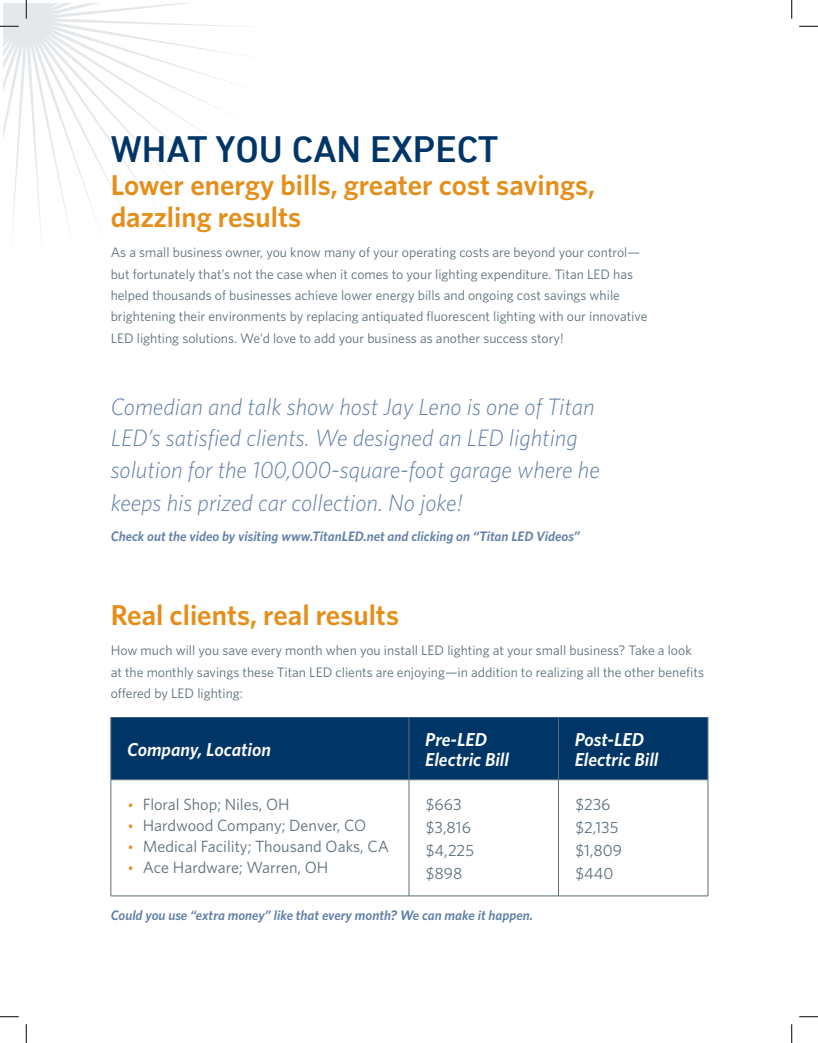
<style>
.page{position:relative;width:818px;height:1043px;background:#fff}
.page>*{position:absolute;margin:0;border:0;box-sizing:border-box;transform-origin:0 0}
.t1{font:500 37.5px "DIN Next W01";color:#003667}
.t2{font:600 28.75px "Whitney";color:#e58e19}
.t3{font:italic 300 23.75px/31.2px "Whitney";color:#6180a7}
.t4{font:italic 600 18.75px/20px "Whitney";color:#fff}
.t5{font:16.25px "Whitney";color:#5b6f7b}
.t6{font:13.75px/21.2px "Whitney";color:#5b6f7b}
.t7{font:italic 600 13.75px "Whitney";color:#6180a7}
.s1{font-size:13.75px;color:#e58e19}
</style>
<div class="page">
<svg style="left:4px;top:4px;width:239px;height:230px"></svg>
<div style="left:112px;top:717px;width:595px;height:62px;background:#003667"></div>
<hr style="left:111px;top:717px;width:1px;height:62px;background:#5b6f7b">
<hr style="left:409px;top:717px;width:1px;height:62px;background:#5b6f7b">
<hr style="left:558px;top:717px;width:1px;height:62px;background:#5b6f7b">
<hr style="left:707px;top:717px;width:1px;height:62px;background:#5b6f7b">
<hr style="left:111px;top:779px;width:298px;height:1px;background:#5b6f7b">
<hr style="left:111px;top:780px;width:1px;height:115px;background:#5b6f7b">
<hr style="left:409px;top:779px;width:149px;height:1px;background:#5b6f7b">
<hr style="left:409px;top:780px;width:1px;height:115px;background:#5b6f7b">
<hr style="left:558px;top:779px;width:150px;height:1px;background:#5b6f7b">
<hr style="left:558px;top:780px;width:1px;height:115px;background:#5b6f7b">
<hr style="left:707px;top:780px;width:1px;height:115px;background:#5b6f7b">
<hr style="left:111px;top:895px;width:298px;height:1px;background:#5b6f7b">
<hr style="left:409px;top:895px;width:149px;height:1px;background:#5b6f7b">
<hr style="left:558px;top:895px;width:150px;height:1px;background:#5b6f7b">
<svg style="left:0;top:25px;width:19px;height:2px"></svg>
<svg style="left:799px;top:25px;width:19px;height:2px"></svg>
<svg style="left:0;top:1016px;width:19px;height:1px"></svg>
<svg style="left:799px;top:1016px;width:19px;height:1px"></svg>
<svg style="left:25px;top:0;width:2px;height:19px"></svg>
<svg style="left:25px;top:1024px;width:2px;height:18px"></svg>
<svg style="left:791px;top:0;width:1px;height:19px"></svg>
<svg style="left:791px;top:1024px;width:1px;height:18px"></svg>
<p class="t1" style="left:111px;top:128px;width:389px">WHAT YOU CAN EXPECT</p>
<p class="t2" style="left:111px;top:166px;width:486px">Lower energy bills, greater cost savings,</p>
<p class="t2" style="left:111px;top:198px;width:192px">dazzling results</p>
<p class="t6" style="left:111px;top:242px;width:538px">As a small business owner, you know many of your operating costs are beyond your control— but fortunately that’s not the case when it comes to your lighting expenditure. Titan LED has helped thousands of businesses achieve lower energy bills and ongoing cost savings while brightening their environments by replacing antiquated fluorescent lighting with our innovative LED lighting solutions. We’d love to add your business as another success story!</p>
<p class="t3" style="left:111px;top:390px;width:490px">Comedian and talk show host Jay Leno is one of Titan<br>LED’s satisfied clients. We designed an LED lighting solution for the 100,000-square-foot garage where he</p>
<p class="t3" style="left:111px;top:486px;width:353px">keeps his prized car collection. No joke!</p>
<p class="t7" style="left:111px;top:527px;width:471px">Check out the video by visiting www.TitanLED.net and clicking on “Titan LED Videos”</p>
<p class="t2" style="left:111px;top:596px;width:290px">Real clients, real results</p>
<p class="t6" style="left:111px;top:639px;width:594px">How much will you save every month when you install LED lighting at your small business? Take a look at the monthly savings these Titan LED clients are enjoying—in addition to realizing all the other benefits offered by LED lighting:</p>
<p class="t4" style="left:127px;top:739px;width:145px">Company, Location</p>
<p class="t5" style="left:128px;top:793px;width:163px"><span class="s1">•</span> Floral Shop; Niles, OH</p>
<p class="t5" style="left:128px;top:814px;width:240px"><span class="s1">•</span> Hardwood Company; Denver, CO</p>
<p class="t5" style="left:128px;top:835px;width:263px"><span class="s1">•</span> Medical Facility; Thousand Oaks, CA</p>
<p class="t5" style="left:128px;top:857px;width:202px"><span class="s1">•</span> Ace Hardware; Warren, OH</p>
<p class="t4" style="left:425px;top:729px;width:63px">Pre-LED</p>
<p class="t4" style="left:425px;top:749px;width:85px">Electric Bill</p>
<p class="t5" style="left:426px;top:793px;width:37px">$663</p>
<p class="t5" style="left:426px;top:816px;width:47px">$3,816</p>
<p class="t5" style="left:426px;top:839px;width:50px">$4,225</p>
<p class="t5" style="left:426px;top:862px;width:38px">$898</p>
<p class="t7" style="left:111px;top:906px;width:424px">Could you use “extra money” like that every month? We can make it happen.</p>
<p class="t4" style="left:574px;top:729px;width:85px">Post-LED<br>Electric Bill</p>
<p class="t5" style="left:575px;top:793px;width:37px">$236</p>
<p class="t5" style="left:575px;top:816px;width:45px">$2,135</p>
<p class="t5" style="left:575px;top:839px;width:48px">$1,809</p>
<p class="t5" style="left:575px;top:862px;width:39px">$440</p>
</div>
